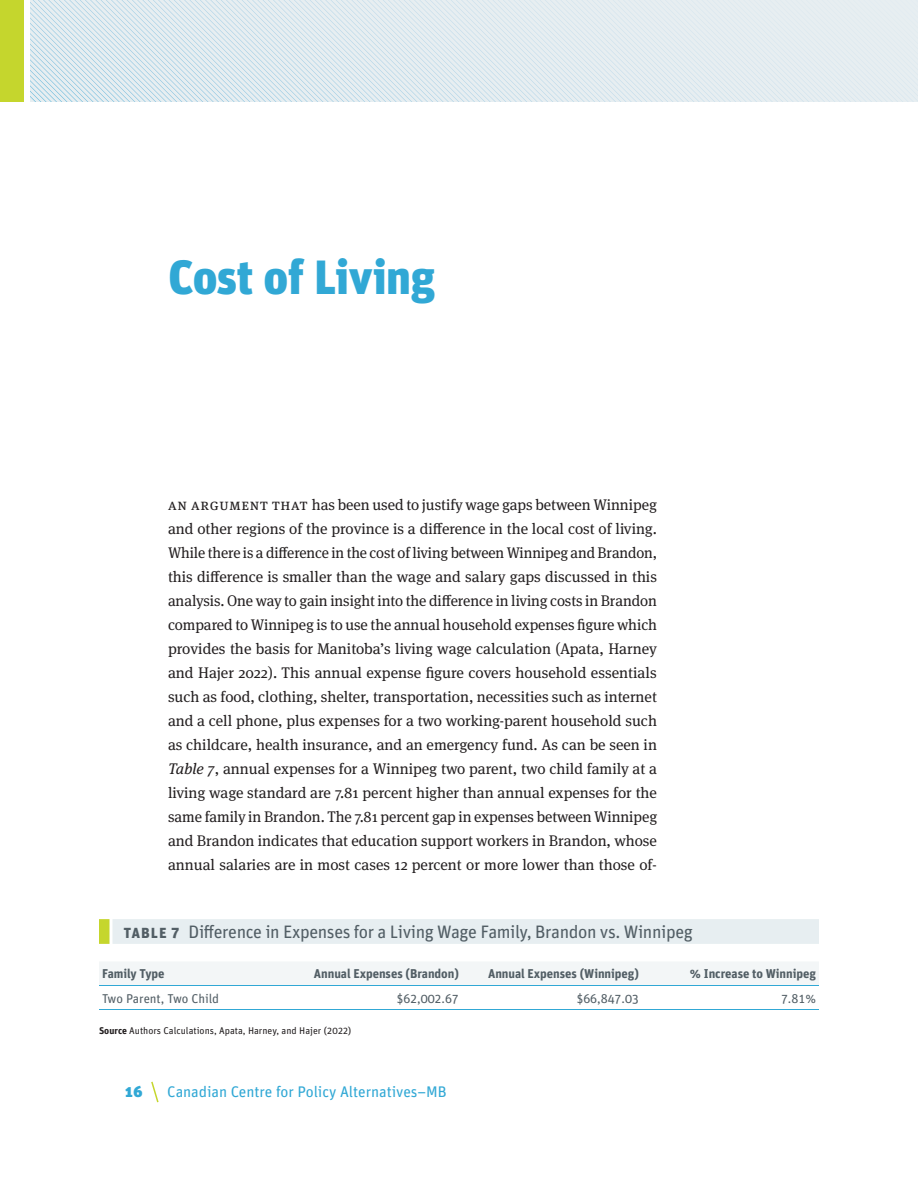
<style>
.page{position:relative;width:918px;height:1188px;background:#fff}
.page>*{position:absolute;margin:0;border:0;box-sizing:border-box;transform-origin:0 0}
.Chapter_title{font:900 48px "Unit";letter-spacing:-.01em;color:#31a8d5}
.Figure_title{font:18px "Unit Pro";letter-spacing:-.02em;color:#525e65}
.Body_text__chapter_opening{font:15.3px/24px "Meta Serif OT";color:#231f20;text-align:justify}
.t1{font:15.3px "Unit";letter-spacing:-.005em;color:#31a8d5}
.t2{font:900 15.3px "Unit";color:#31a8d5}
.Table_header{font:700 12.75px "Unit Pro";letter-spacing:-.005em;color:#525e65}
.Table_text{font:12.75px "Unit Pro";letter-spacing:-.005em;color:#525e65}
.Figure_source{font:9.75px "Unit";color:#231f20}
.s1{font-style:italic}
.s2{font-weight:700}
.s3{font-family:"Unit Pro";font-weight:700}
</style>
<div class="page">
<svg style="left:151px;top:1081px;width:8px;height:22px"></svg>
<div style="left:0;top:0;width:24px;height:102px;background:#c5d62d"></div>
<svg style="left:30px;top:0;width:888px;height:102px;background:#dfeaef"></svg>
<div style="left:112px;top:919px;width:707px;height:25px;background:#e7eef1"></div>
<div style="left:99px;top:919px;width:11px;height:25px;background:#c5d62d"></div>
<div style="left:99px;top:962px;width:720px;height:23px;background:#f3f6f7"></div>
<hr style="left:99px;top:1009px;width:180px;height:1px;background:#31a8d5">
<hr style="left:279px;top:1009px;width:180px;height:1px;background:#31a8d5">
<hr style="left:459px;top:1009px;width:180px;height:1px;background:#31a8d5">
<hr style="left:639px;top:1009px;width:180px;height:1px;background:#31a8d5">
<hr style="left:99px;top:985px;width:180px;height:1px;background:#31a8d5">
<hr style="left:279px;top:985px;width:180px;height:1px;background:#31a8d5">
<hr style="left:459px;top:985px;width:180px;height:1px;background:#31a8d5">
<hr style="left:639px;top:985px;width:180px;height:1px;background:#31a8d5">
<p class="Chapter_title" style="left:168px;top:247px;width:269px">Cost of Living</p>
<p class="Body_text__chapter_opening" style="left:168px;top:493px;width:491px">An argument t hat has been used to justify wage gaps between Winnipeg and other regions of the province is a difference in the local cost of living.<br>While there is a difference in the cost of living between Winnipeg and Brandon, this difference is smaller than the wage and salary gaps discussed in this analysis. One way to gain insight into the difference in living costs in Brandon compared to Winnipeg is to use the annual household expenses figure which provides the basis for Manitoba’s living wage calculation (Apata, Harney and Hajer 2022). This annual expense figure covers household essentials such as food, clothing, shelter, transportation, necessities such as internet and a cell phone, plus expenses for a two working-parent household such as childcare, health insurance, and an emergency fund. As can be seen in <span class="s1">Table 7</span>, annual expenses for a Winnipeg two parent, two child family at a living wage standard are 7.81 percent higher than annual expenses for the same family in Brandon. The 7.81 percent gap in expenses between Winnipeg and Brandon indicates that education support workers in Brandon, whose annual salaries are in most cases 12 percent or more lower than those of-</p>
<p class="Figure_title" style="left:123px;top:919px;width:571px"><span class="s2">Table 7</span> Difference in Expenses for a Living Wage Family, Brandon vs. Winnipeg</p>
<p class="Table_header" style="left:102px;top:965px;width:64px">Family Type</p>
<p class="Table_header" style="left:314px;top:965px;width:147px">Annual Expenses (Brandon)</p>
<p class="Table_header" style="left:488px;top:965px;width:152px">Annual Expenses (Winnipeg)</p>
<p class="Table_header" style="left:690px;top:965px;width:128px">% Increase to Winnipeg</p>
<p class="Table_text" style="left:102px;top:989px;width:119px">Two Parent, Two Child</p>
<p class="Table_text" style="left:396px;top:989px;width:64px">$62,002.67</p>
<p class="Table_text" style="left:576px;top:989px;width:64px">$66,847.03</p>
<p class="Table_text" style="left:781px;top:989px;width:36px">7.81%</p>
<p class="Figure_source" style="left:99px;top:1025px;width:254px"><span class="s3">Source</span> Authors Calculations, Apata, Harney, and Hajer (2022)</p>
<p class="t2" style="left:125px;top:1082px;width:19px">16</p>
<p class="t1" style="left:167px;top:1083px;width:281px">Canadian Centre for Policy Alternatives–MB</p>
</div>
